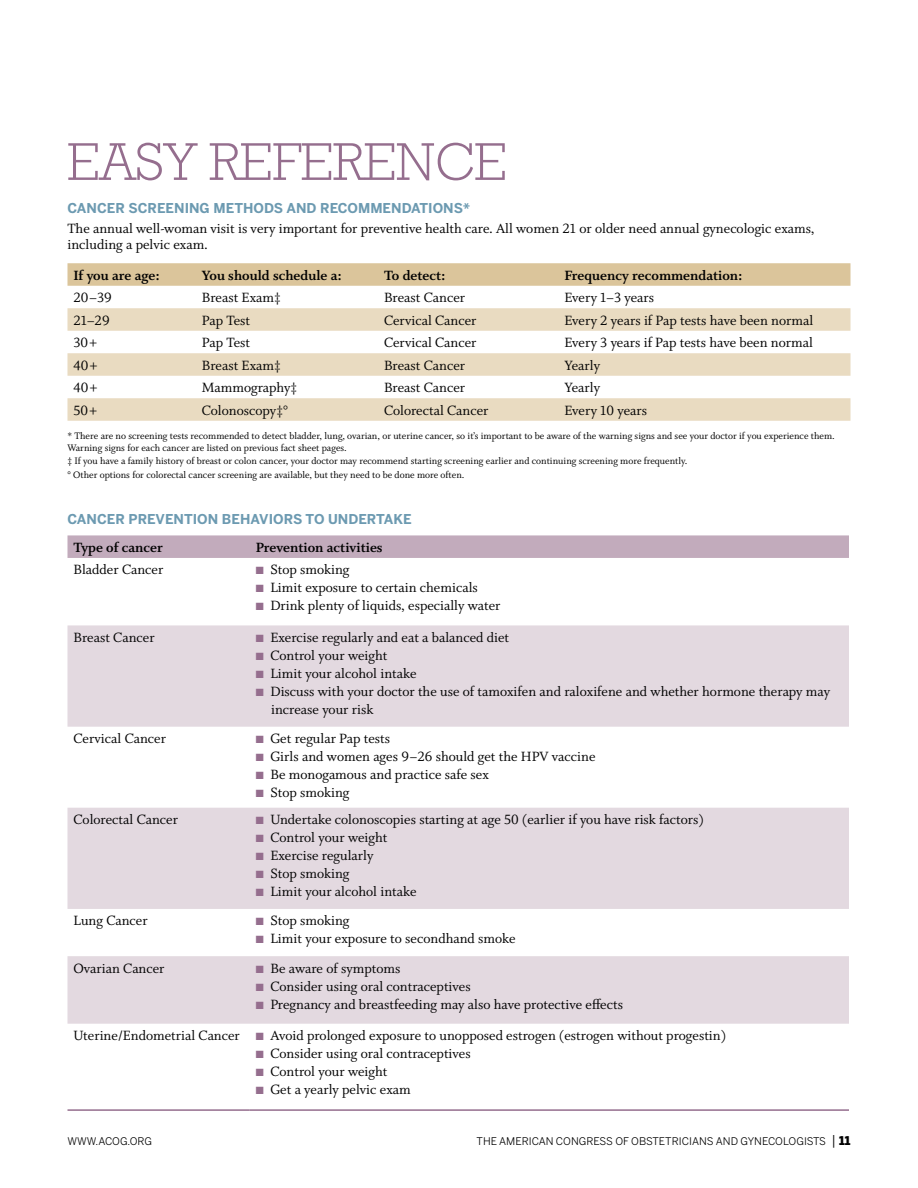
<style>
.page{position:relative;width:918px;height:1188px;background:#fff}
.page>*{position:absolute;margin:0;border:0;box-sizing:border-box;transform-origin:0 0}
.t1{font:300 54px "Rockwell";color:#956e8e}
.t2{font:15px/16.5px "Whitman Roman LF";color:#000}
.t3{font:15px "Whitman Bold LF";color:#000}
.t4{font:700 13.5px "Benton Sans";color:#6c9ab1}
.t5{font:10.5px/12px "Whitman Roman LF";color:#000}
.t6{font:10.5px "Benton Sans";color:#000}
.s1{color:#956e8e}
.s2{font-size:13.5px}
.s3{font-weight:900;font-size:12px}
</style>
<div class="page">
<svg style="left:68px;top:263px;width:782px;height:23px;background:#dbc69d"></svg>
<svg style="left:68px;top:308px;width:782px;height:113px;fill:#e9dbc1"></svg>
<div style="left:68px;top:535px;width:781px;height:23px;background:#c2abbc"></div>
<svg style="left:68px;top:625px;width:781px;height:399px;fill:#e3d9e0"></svg>
<hr style="left:68px;top:1109px;width:182px;height:2px;background:#956e8e">
<hr style="left:250px;top:1109px;width:599px;height:2px;background:#956e8e">
<h1 class="t1" style="left:68px;top:131px;width:176px">EASY REFEREN</h1>
<h1 class="t1" style="left:434px;top:131px;width:71px">CE</h1>
<p class="t4" style="left:68px;top:200px;width:20px">CANCER</p>
<p class="t4" style="left:129px;top:200px;width:20px">SCREENING</p>
<p class="t4" style="left:214px;top:200px;width:23px">METHODS</p>
<p class="t4" style="left:286px;top:200px;width:11px">AND</p>
<p class="t4" style="left:320px;top:200px;width:20px">RECOMMENDATIONS</p>
<p class="t4" style="left:463px;top:200px;width:8px">*</p>
<p class="t2" style="left:68px;top:221px;width:749px">The annual well-woman visit is very important for preventive health care. All women 21 or older need annual gynecologic exams, including a pelvic exam.</p>
<p class="t3" style="left:74px;top:267px;width:88px">If you are age:</p>
<p class="t3" style="left:202px;top:267px;width:142px">You should schedule a:</p>
<p class="t3" style="left:384px;top:267px;width:63px">To detect:</p>
<p class="t3" style="left:564px;top:267px;width:180px">Frequency recommendation:</p>
<p class="t2" style="left:74px;top:290px;width:40px">20–39</p>
<p class="t2" style="left:202px;top:290px;width:81px">Breast Exam‡</p>
<p class="t2" style="left:384px;top:290px;width:83px">Breast Cancer</p>
<p class="t2" style="left:564px;top:290px;width:91px">Every 1–3 years</p>
<p class="t2" style="left:74px;top:313px;width:38px">21–29</p>
<p class="t2" style="left:202px;top:313px;width:50px">Pap Test</p>
<p class="t2" style="left:384px;top:313px;width:94px">Cervical Cancer</p>
<p class="t2" style="left:564px;top:313px;width:250px">Every 2 years if Pap tests have been normal</p>
<p class="t2" style="left:74px;top:335px;width:26px">30+</p>
<p class="t2" style="left:202px;top:335px;width:50px">Pap Test</p>
<p class="t2" style="left:384px;top:335px;width:94px">Cervical Cancer</p>
<p class="t2" style="left:564px;top:335px;width:250px">Every 3 years if Pap tests have been normal</p>
<p class="t2" style="left:74px;top:358px;width:27px">40+</p>
<p class="t2" style="left:202px;top:358px;width:81px">Breast Exam‡</p>
<p class="t2" style="left:384px;top:358px;width:83px">Breast Cancer</p>
<p class="t2" style="left:564px;top:358px;width:37px">Yearly</p>
<p class="t2" style="left:74px;top:380px;width:27px">40+</p>
<p class="t2" style="left:202px;top:380px;width:97px">Mammography‡</p>
<p class="t2" style="left:384px;top:380px;width:83px">Breast Cancer</p>
<p class="t2" style="left:564px;top:380px;width:37px">Yearly</p>
<p class="t2" style="left:74px;top:403px;width:26px">50+</p>
<p class="t2" style="left:202px;top:403px;width:88px">Colonoscopy‡°</p>
<p class="t2" style="left:384px;top:403px;width:106px">Colorectal Cancer</p>
<p class="t2" style="left:564px;top:403px;width:84px">Every 10 years</p>
<p class="t5" style="left:68px;top:431px;width:769px">* There are no screening tests recommended to detect bladder, lung, ovarian, or uterine cancer, so it’s important to be aware of the warning signs and see your doctor if you experience them.<br>Warning signs for each cancer are listed on previous fact sheet pages.</p>
<p class="t5" style="left:68px;top:455px;width:621px;line-height:13px">‡ If you have a family history of breast or colon cancer, your doctor may recommend starting screening earlier and continuing screening more frequently. ° Other options for colorectal cancer screening are available, but they need to be done more often.</p>
<p class="t4" style="left:68px;top:511px;width:20px">CANCER</p>
<p class="t4" style="left:129px;top:511px;width:47px">PREVENTION</p>
<p class="t4" style="left:222px;top:511px;width:20px">BEHA</p>
<p class="t4" style="left:259px;top:511px;width:19px">VIORS</p>
<p class="t4" style="left:306px;top:511px;width:43px">TO UNDERTAKE</p>
<p class="t3" style="left:74px;top:539px;width:91px">Type of cancer</p>
<p class="t3" style="left:256px;top:539px;width:128px">Prevention activities</p>
<p class="t2" style="left:74px;top:563px;width:91px">Bladder Cancer</p>
<p class="t2" style="left:256px;top:563px;width:95px"><span class="s1">■</span> Stop smoking</p>
<p class="t2" style="left:256px;top:581px;width:224px"><span class="s1">■</span> Limit exposure to certain chemicals</p>
<p class="t2" style="left:256px;top:599px;width:246px"><span class="s1">■</span> Drink plenty of liquids, especially water</p>
<p class="t2" style="left:73px;top:630px;width:83px">Breast Cancer</p>
<p class="t2" style="left:256px;top:630px;width:255px"><span class="s1">■</span> Exercise regularly and eat a balanced diet</p>
<p class="t2" style="left:256px;top:648px;width:133px"><span class="s1">■</span> Control your weight</p>
<p class="t2" style="left:256px;top:666px;width:162px"><span class="s1">■</span> Limit your alcohol intake</p>
<p class="t2" style="left:271px;top:683px;width:561px;line-height:18px;text-indent:-15px"><span class="s1">■</span> Discuss with your doctor the use of tamoxifen and raloxifene and whether hormone therapy may increase your risk</p>
<p class="t2" style="left:73px;top:731px;width:94px">Cervical Cancer</p>
<p class="t2" style="left:256px;top:731px;width:136px"><span class="s1">■</span> Get regular Pap tests</p>
<p class="t2" style="left:256px;top:749px;width:341px"><span class="s1">■</span> Girls and women ages 9–26 should get the HPV vaccine</p>
<p class="t2" style="left:256px;top:767px;width:235px"><span class="s1">■</span> Be monogamous and practice safe sex</p>
<p class="t2" style="left:256px;top:785px;width:95px"><span class="s1">■</span> Stop smoking</p>
<p class="t2" style="left:73px;top:812px;width:106px">Colorectal Cancer</p>
<p class="t2" style="left:256px;top:812px;width:449px"><span class="s1">■</span> Undertake colonoscopies starting at age 50 (earlier if you have risk factors)</p>
<p class="t2" style="left:256px;top:830px;width:133px"><span class="s1">■</span> Control your weight</p>
<p class="t2" style="left:256px;top:848px;width:119px"><span class="s1">■</span> Exercise regularly</p>
<p class="t2" style="left:256px;top:866px;width:95px"><span class="s1">■</span> Stop smoking</p>
<p class="t2" style="left:256px;top:884px;width:162px"><span class="s1">■</span> Limit your alcohol intake</p>
<p class="t2" style="left:73px;top:914px;width:76px">Lung Cancer</p>
<p class="t2" style="left:256px;top:914px;width:95px"><span class="s1">■</span> Stop smoking</p>
<p class="t2" style="left:256px;top:932px;width:261px"><span class="s1">■</span> Limit your exposure to secondhand smoke</p>
<p class="t2" style="left:73px;top:961px;width:93px">Ovarian Cancer</p>
<p class="t2" style="left:256px;top:961px;width:146px"><span class="s1">■</span> Be aware of symptoms</p>
<p class="t2" style="left:256px;top:979px;width:216px"><span class="s1">■</span> Consider using oral contraceptives</p>
<p class="t2" style="left:73px;top:989px;width:654px;line-height:31.5px;text-indent:182px"><span class="s1">■</span> Pregnancy and breastfeeding may also have protective effects<br>Uterine/Endometrial Cancer <span class="s1">■</span> Avoid prolonged exposure to unopposed estrogen (estrogen without progestin)</p>
<p class="t2" style="left:256px;top:1046px;width:216px"><span class="s1">■</span> Consider using oral contraceptives</p>
<p class="t2" style="left:256px;top:1064px;width:133px"><span class="s1">■</span> Control your weight</p>
<p class="t2" style="left:256px;top:1082px;width:157px"><span class="s1">■</span> Get a yearly pelvic exam</p>
<p class="t6" style="left:68px;top:1135px;width:86px">WWW.ACOG.ORG</p>
<p class="t6" style="left:477px;top:1135px;width:375px">THE AMERICAN CONGRESS OF OBSTETRICIANS AND GYNECOLOGISTS <span class="s2">|</span> <span class="s3">11</span></p>
</div>
